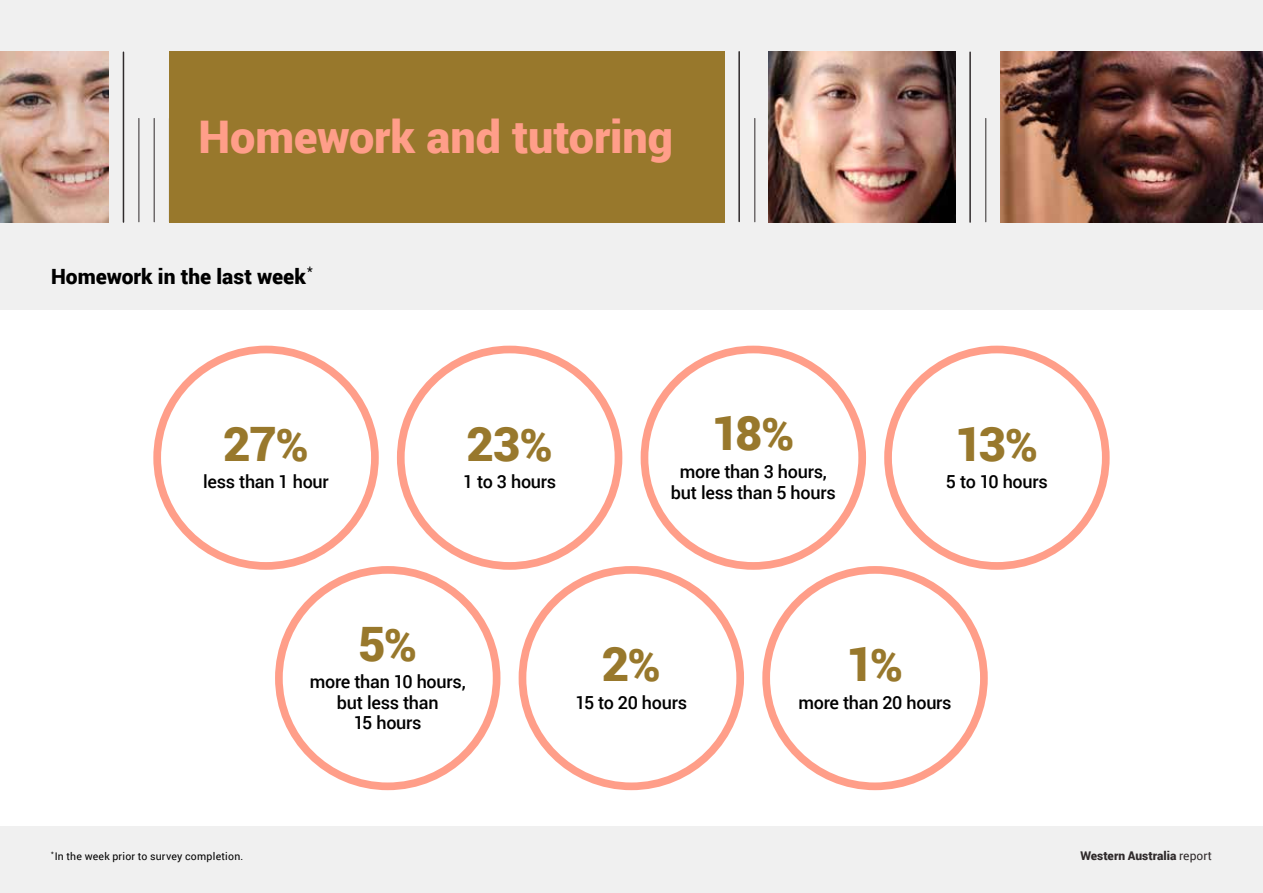
<style>
.page{position:relative;width:1263px;height:893px;background:#f0f0f0}
.page>*{position:absolute;margin:0;border:0;box-sizing:border-box;transform-origin:0 0}
.t1{font:900 47.4px "Roboto";letter-spacing:-.06em;color:#98782c}
.t2{font:900 45px "Roboto";color:#ff9e89}
.t3{font:900 21px "Roboto";color:#000}
.t4{font:500 18px/20.5px "Roboto";letter-spacing:-.015em;color:#000;text-align:center}
.t5{font:900 12px "Roboto";color:#2f2a2b}
.t6{font:10.5px "Roboto";letter-spacing:.025em;color:#000}
.s1{font-size:44.85px}
.s2{font-weight:400}
</style>
<div class="page">
<hr style="left:123px;top:52px;width:1px;height:170px;background:#2f2a2b">
<hr style="left:139px;top:118px;width:1px;height:104px;background:#2f2a2b">
<hr style="left:154px;top:118px;width:1px;height:104px;background:#2f2a2b">
<hr style="left:738px;top:52px;width:2px;height:169px;background:#2f2a2b">
<hr style="left:754px;top:118px;width:1px;height:104px;background:#2f2a2b">
<hr style="left:969px;top:52px;width:2px;height:170px;background:#2f2a2b">
<hr style="left:985px;top:118px;width:1px;height:104px;background:#2f2a2b">
<div style="left:169px;top:51px;width:555px;height:172px;background:#98782c"></div>
<div style="left:0;top:310px;width:1263px;height:515px;background:#fff"></div>
<div style="left:153px;top:346px;width:226px;height:224px;border:8px solid #ff9e89;border-radius:50%"></div>
<div style="left:397px;top:346px;width:225px;height:224px;border:8px solid #ff9e89;border-radius:50%"></div>
<div style="left:641px;top:346px;width:225px;height:224px;border:8px solid #ff9e89;border-radius:50%"></div>
<div style="left:884px;top:346px;width:226px;height:224px;border:8px solid #ff9e89;border-radius:50%"></div>
<div style="left:275px;top:566px;width:225px;height:224px;border:8px solid #ff9e89;border-radius:50%"></div>
<div style="left:519px;top:566px;width:225px;height:224px;border:8px solid #ff9e89;border-radius:50%"></div>
<div style="left:762px;top:566px;width:226px;height:224px;border:8px solid #ff9e89;border-radius:50%"></div>
<img style="left:768px;top:51px;width:187px;height:172px">
<img style="left:1000px;top:51px;width:263px;height:172px">
<img style="left:0;top:51px;width:108px;height:172px">
<h2 class="t2" style="left:199px;top:105px;width:476px">Homework and tutoring</h2>
<p class="t3" style="left:51px;top:262px;width:263px">Homework in the last week<sup>*</sup></p>
<h1 class="t1" style="left:223px;top:410px;width:87px">27<span class="s1">%</span></h1>
<p class="t4" style="left:203px;top:471px;width:127px">less than 1 hour</p>
<h1 class="t1" style="left:466px;top:410px;width:88px">23<span class="s1">%</span></h1>
<p class="t4" style="left:463px;top:471px;width:95px">1 to 3 hours</p>
<h1 class="t1" style="left:712px;top:400px;width:84px">18<span class="s1">%</span></h1>
<p class="t4" style="left:671px;top:461px;width:166px">more than 3 hours, but less than 5 hours</p>
<h1 class="t1" style="left:955px;top:410px;width:84px">13<span class="s1">%</span></h1>
<p class="t4" style="left:946px;top:471px;width:103px">5 to 10 hours</p>
<p class="t6" style="left:51px;top:848px;width:194px"><sup>*</sup> In the week prior to survey completion.</p>
<h1 class="t1" style="left:358px;top:610px;width:61px">5<span class="s1">%</span></h1>
<p class="t4" style="left:310px;top:671px;width:157px">more than 10 hours, but less than<br>15 hours</p>
<h1 class="t1" style="left:602px;top:631px;width:61px">2<span class="s1">%</span></h1>
<p class="t4" style="left:576px;top:691px;width:113px">15 to 20 hours</p>
<h1 class="t1" style="left:847px;top:631px;width:58px">1<span class="s1">%</span></h1>
<p class="t4" style="left:798px;top:691px;width:155px">more than 20 hours</p>
<p class="t5" style="left:1080px;top:847px;width:133px">Western Australia <span class="s2">report</span></p>
</div>
